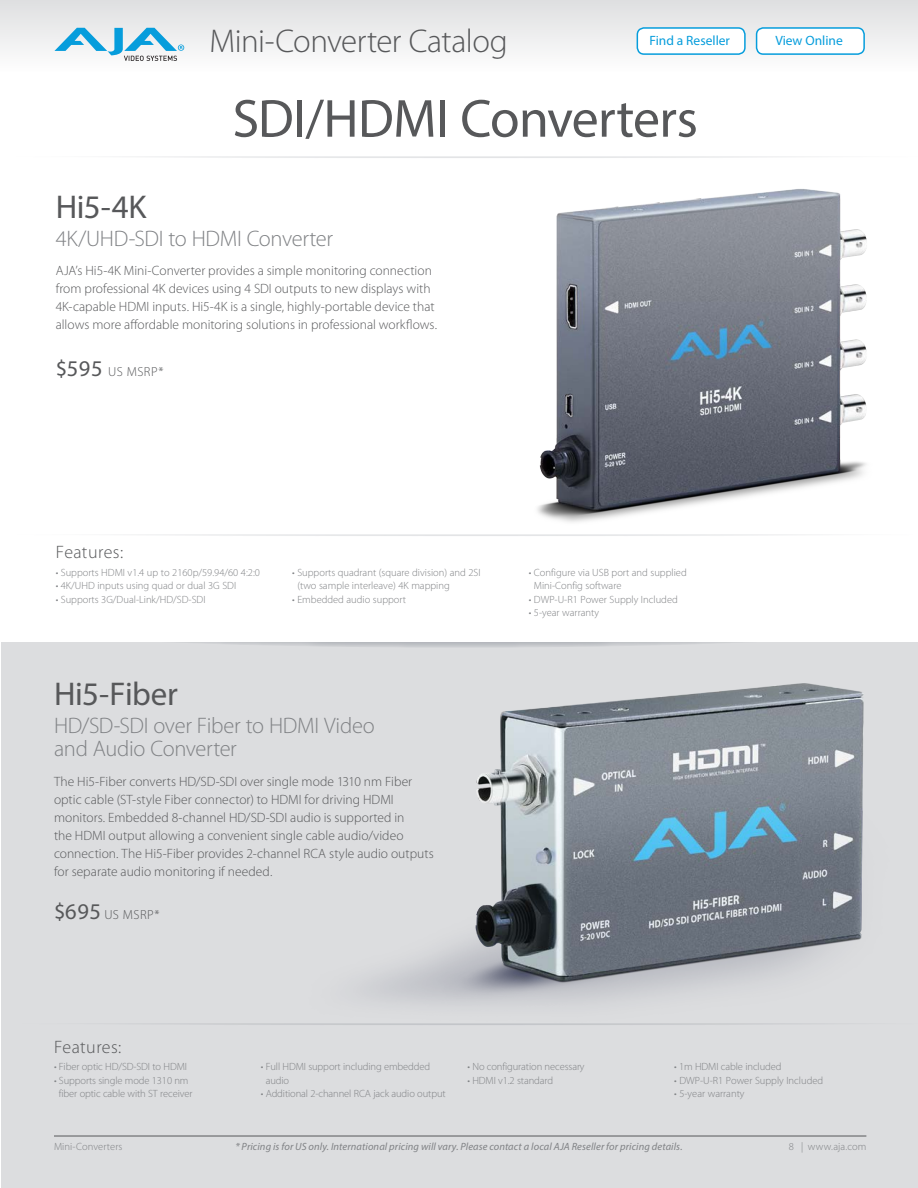
<style>
.page{position:relative;width:918px;height:1188px;background:#fff}
.page>*{position:absolute;margin:0;border:0;box-sizing:border-box;transform-origin:0 0}
.t1{font:54px "Myriad Pro";letter-spacing:-.015em;color:#57585a}
.t2{font:300 33px "Myriad Pro";letter-spacing:-.015em;color:#57585a}
.t3{font:33px "Myriad Pro";letter-spacing:-.01em;color:#57585a}
.t4{font:300 22.5px "Myriad Pro";letter-spacing:-.015em;color:#808285}
.t5{font:300 18px "Myriad Pro";letter-spacing:.02em;color:#57585a}
.t6{font:300 13.5px/18px "Myriad Pro";color:#57585a}
.t7{font:13.5px "Myriad Pro";color:#069ddc}
.t8{font:300 13.2px "Myriad Pro";letter-spacing:.035em;color:#57585a}
.t9{font:300 10.5px/13.5px "Myriad Pro";color:#808285}
.t10{font:italic 10.5px "Myriad Pro";letter-spacing:.01em;color:#808285}
.s1{font-weight:400;font-size:22.5px}
</style>
<div class="page">
<div style="left:1px;top:642px;width:916px;height:546px;background:#dcdddf"></div>
<svg style="left:1px;top:601px;width:917px;height:47px;fill:#c7c9cd"></svg>
<div style="left:1px;top:581px;width:917px;height:61px;background:#fff"></div>
<hr style="left:54px;top:1136px;width:812px;height:1px;background:#57585a">
<div style="left:0;top:0;width:918px;height:71px;background:linear-gradient(to bottom,#dedfe0,#fdfdfd)"></div>
<svg style="left:54px;top:28px;width:130px;height:33px"></svg>
<img style="left:285px;top:683px;width:603px;height:342px">
<img style="left:537px;top:189px;width:330px;height:333px">
<div style="left:757px;top:28px;width:107px;height:26px;background:#fff;border-radius:7px"></div>
<div style="left:756px;top:27px;width:109px;height:28px;border:2px solid #069ddc;border-radius:7px"></div>
<div style="left:637px;top:28px;width:108px;height:26px;background:#fff;border-radius:7px"></div>
<div style="left:637px;top:27px;width:109px;height:28px;border:2px solid #069ddc;border-radius:7px"></div>
<p class="t2" style="left:210px;top:23px;width:300px">Mini-Converter Catalog</p>
<p class="t7" style="left:650px;top:32px;width:82px">Find a Reseller</p>
<p class="t7" style="left:775px;top:32px;width:69px">View Online</p>
<p class="t1" style="left:233px;top:85px;width:467px">SDI/HDMI Converters</p>
<p class="t3" style="left:56px;top:187px;width:92px">Hi5-4K</p>
<p class="t4" style="left:56px;top:226px;width:279px">4K/UHD-SDI to HDMI Converter</p>
<p class="t6" style="left:56px;top:262px;width:383px">AJA’s Hi5-4K Mini-Converter provides a simple monitoring connection from professional 4K devices using 4 SDI outputs to new displays with 4K-capable HDMI inputs. Hi5-4K is a single, highly-portable device that allows more affordable monitoring solutions in professional workflows.</p>
<p class="t8" style="left:56px;top:364px;width:109px"><span class="s1">$595</span> US MSRP*</p>
<p class="t5" style="left:56px;top:542px;width:69px">Features:</p>
<p class="t9" style="left:56px;top:566px;width:206px">• Supports HDMI v1.4 up to 2160p/59.94/60 4:2:0</p>
<p class="t9" style="left:56px;top:579px;width:182px">• 4K/UHD inputs using quad or dual 3G SDI</p>
<p class="t9" style="left:56px;top:593px;width:151px">• Supports 3G/Dual-Link/HD/SD-SDI</p>
<p class="t9" style="left:297px;top:566px;width:185px;text-indent:-5px">• Supports quadrant (square division) and 2SI (two sample interleave) 4K mapping</p>
<p class="t9" style="left:292px;top:593px;width:115px">• Embedded audio support</p>
<p class="t3" style="left:54px;top:674px;width:125px">Hi5-Fiber</p>
<p class="t4" style="left:54px;top:713px;width:322px">HD/SD-SDI over Fiber to HDMI Video</p>
<p class="t4" style="left:54px;top:736px;width:184px">and Audio Converter</p>
<p class="t6" style="left:54px;top:773px;width:381px">The Hi5-Fiber converts HD/SD-SDI over single mode 1310 nm Fiber optic cable (ST-style Fiber connector) to HDMI for driving HDMI monitors. Embedded 8-channel HD/SD-SDI audio is supported in<br>the HDMI output allowing a convenient single cable audio/video connection. The Hi5-Fiber provides 2-channel RCA style audio outputs for separate audio monitoring if needed.</p>
<p class="t8" style="left:54px;top:907px;width:107px"><span class="s1">$695</span> US MSRP*</p>
<p class="t5" style="left:54px;top:1037px;width:69px">Features:</p>
<p class="t9" style="left:534px;top:566px;width:154px;text-indent:-5px">• Configure via USB port and supplied<br>Mini-Config software</p>
<p class="t9" style="left:529px;top:593px;width:151px">• DWP-U-R1 Power Supply Included</p>
<p class="t9" style="left:529px;top:606px;width:72px">• 5-year warranty</p>
<p class="t9" style="left:54px;top:1060px;width:135px">• Fiber optic HD/SD-SDI to HDMI</p>
<p class="t9" style="left:54px;top:1074px;width:136px">• Supports single mode 1310 nm</p>
<p class="t9" style="left:59px;top:1087px;width:135px">fiber optic cable with ST receiver</p>
<p class="t9" style="left:266px;top:1060px;width:166px;text-indent:-5px">• Full HDMI support including embedded audio</p>
<p class="t9" style="left:261px;top:1087px;width:186px">• Additional 2-channel RCA jack audio output</p>
<p class="t9" style="left:468px;top:1060px;width:119px">• No configuration necessary</p>
<p class="t9" style="left:468px;top:1074px;width:87px">• HDMI v1.2 standard</p>
<p class="t9" style="left:674px;top:1060px;width:109px">• 1m HDMI cable included</p>
<p class="t9" style="left:674px;top:1074px;width:151px">• DWP-U-R1 Power Supply Included</p>
<p class="t9" style="left:674px;top:1087px;width:72px">• 5-year warranty</p>
<p class="t9" style="left:54px;top:1140px;width:70px">Mini-Converters</p>
<p class="t9" style="left:789px;top:1140px;width:7px">8</p>
<p class="t9" style="left:801px;top:1140px;width:67px">| www.aja.com</p>
<p class="t10" style="left:235px;top:1140px;width:449px">* Pricing is for US only. International pricing will vary. Please contact a local AJA Reseller for pricing details.</p>
</div>
